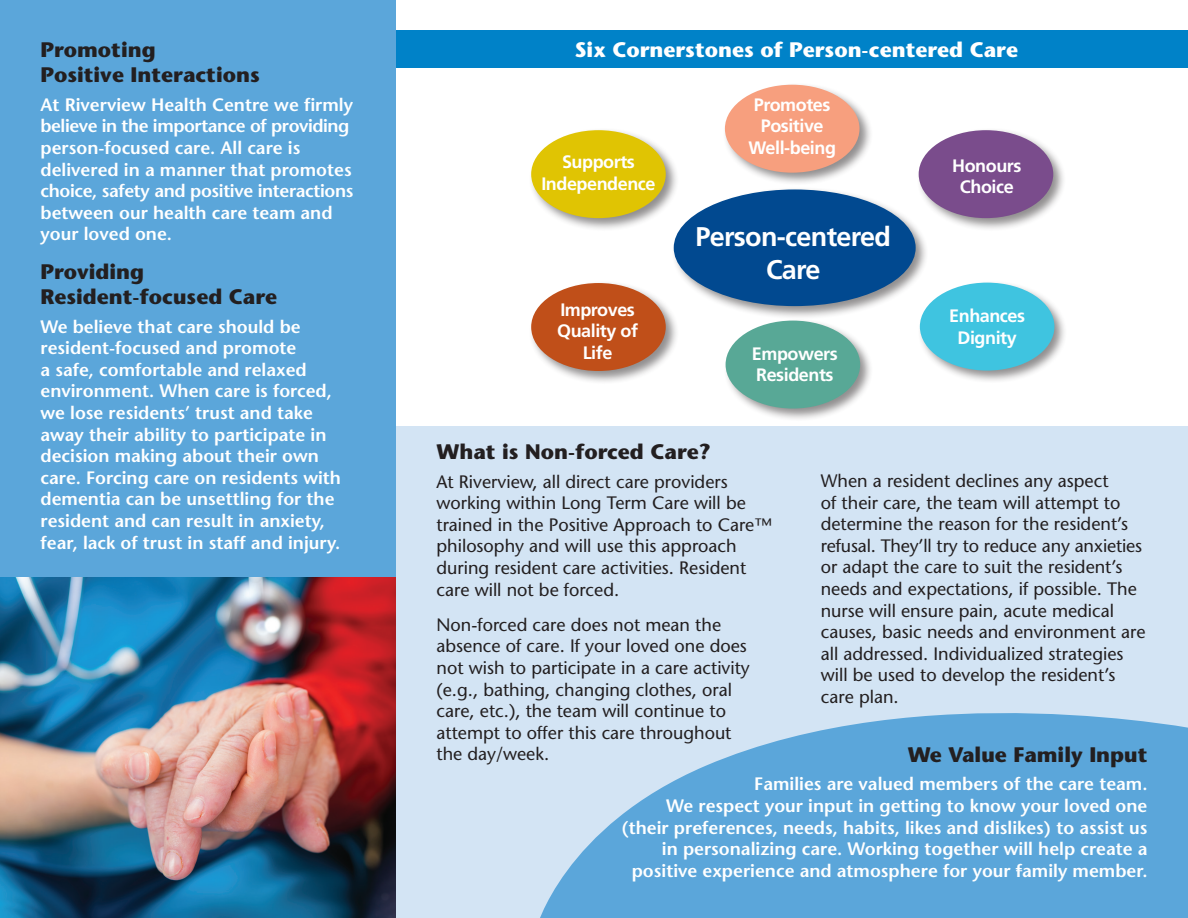
<style>
.page{position:relative;width:1188px;height:918px;background:#fff}
.page>*{position:absolute;margin:0;border:0;box-sizing:border-box;transform-origin:0 0}
.Chart_words{font:700 27px/32.4px "Frutiger";letter-spacing:-.025em;color:#fff;text-align:center}
.Subhead_Black{font:700 21px/25.2px "Stone Sans";color:#231f20}
.Subhead_Black-2{font:700 21px "Stone Sans";color:#fff}
.Copy-white{font:600 18px/21.6px "Stone Sans";color:#fff}
.Copy{font:18px/21.6px "Stone Sans";color:#231f20}
.Chart_words-2{font:700 18px/21.6px "Frutiger";letter-spacing:-.025em;color:#fff;text-align:center}
.Copy_samp_2{font:700 18px/21.6px "Frutiger";letter-spacing:-.025em;color:#fff;text-align:center}
</style>
<div class="page">
<div style="left:382px;top:30px;width:806px;height:38px;background:#0082c8"></div>
<div style="left:382px;top:427px;width:806px;height:491px;background:#d3e4f4"></div>
<div style="left:0;top:0;width:396px;height:918px;background:#5ba6da"></div>
<img style="left:0;top:577px;width:396px;height:341px">
<svg style="left:540px;top:713px;width:648px;height:205px;fill:#5ba6da"></svg>
<div style="left:671px;top:187px;width:258px;height:132px;background:#231f20;opacity:.5"></div>
<div style="left:674px;top:189px;width:242px;height:117px;background:#014990;border-radius:50%"></div>
<div style="left:722px;top:82px;width:151px;height:104px;background:#231f20;opacity:.5"></div>
<div style="left:725px;top:85px;width:135px;height:88px;background:#f79f7e;border-radius:50%"></div>
<div style="left:723px;top:318px;width:150px;height:104px;background:#231f20;opacity:.5"></div>
<div style="left:726px;top:321px;width:134px;height:88px;background:#58a896;border-radius:50%"></div>
<div style="left:916px;top:127px;width:150px;height:105px;background:#231f20;opacity:.5"></div>
<div style="left:919px;top:130px;width:134px;height:88px;background:#7a4c8c;border-radius:50%"></div>
<div style="left:917px;top:280px;width:151px;height:104px;background:#231f20;opacity:.5"></div>
<div style="left:920px;top:283px;width:134px;height:88px;background:#3fc4e0;border-radius:50%"></div>
<div style="left:528px;top:280px;width:151px;height:104px;background:#231f20;opacity:.5"></div>
<div style="left:531px;top:283px;width:135px;height:88px;background:#c04f19;border-radius:50%"></div>
<div style="left:528px;top:127px;width:151px;height:105px;background:#231f20;opacity:.5"></div>
<div style="left:531px;top:130px;width:135px;height:88px;background:#e0c403;border-radius:50%"></div>
<p class="Subhead_Black" style="left:40px;top:37px;width:221px">Promoting<br>Positive Interactions</p>
<p class="Copy-white" style="left:40px;top:94px;width:315px">At Riverview Health Centre we firmly believe in the importance of providing person-focused care. All care is delivered in a manner that promotes choice, safety and positive interactions between our health care team and your loved one.</p>
<p class="Subhead_Black" style="left:40px;top:259px;width:238px">Providing<br>Resident-focused Care</p>
<p class="Copy-white" style="left:40px;top:315px;width:302px">We believe that care should be resident-focused and promote<br>a safe, comfortable and relaxed environment. When care is forced, we lose residents’ trust and take away their ability to participate in decision making about their own care. Forcing care on residents with dementia can be unsettling for the resident and can result in anxiety, fear, lack of trust in staff and injury.</p>
<p class="Subhead_Black-2" style="left:575px;top:37px;width:445px">Six Cornerstones of Person-centered Care</p>
<p class="Copy_samp_2" style="left:541px;top:151px;width:116px">Supports<br>Independence</p>
<p class="Chart_words-2" style="left:557px;top:298px;width:82px">Improves<br>Quality of<br>Life</p>
<p class="Chart_words-2" style="left:748px;top:93px;width:89px">Promotes<br>Positive<br>Well-being</p>
<p class="Chart_words" style="left:695px;top:220px;width:197px">Person-centered<br>Care</p>
<p class="Chart_words-2" style="left:752px;top:342px;width:87px;text-align:left">Empowers<br>Residents</p>
<p class="Chart_words-2" style="left:952px;top:154px;width:71px">Honours<br>Choice</p>
<p class="Chart_words-2" style="left:949px;top:305px;width:77px">Enhances<br>Dignity</p>
<p class="Subhead_Black" style="left:436px;top:439px;width:276px">What is Non-forced Care?</p>
<p class="Copy" style="left:436px;top:470px;width:337px">At Riverview, all direct care providers working within Long Term Care will be trained in the Positive Approach to Care™ philosophy and will use this approach during resident care activities. Resident care will not be forced.</p>
<p class="Copy" style="left:436px;top:614px;width:315px">Non-forced care does not mean the absence of care. If your loved one does not wish to participate in a care activity (e.g., bathing, changing clothes, oral care, etc.), the team will continue to attempt to offer this care throughout the day/week.</p>
<p class="Copy" style="left:821px;top:470px;width:326px">When a resident declines any aspect<br>of their care, the team will attempt to determine the reason for the resident’s refusal. They’ll try to reduce any anxieties or adapt the care to suit the resident’s needs and expectations, if possible. The nurse will ensure pain, acute medical causes, basic needs and environment are all addressed. Individualized strategies will be used to develop the resident’s care plan.</p>
<p class="Subhead_Black" style="left:908px;top:742px;width:241px">We Value Family Input</p>
<p class="Copy-white" style="left:621px;top:773px;width:528px;text-align:right">Families are valued members of the care team.<br>We respect your input in getting to know your loved one (their preferences, needs, habits, likes and dislikes) to assist us in personalizing care. Working together will help create a positive experience and atmosphere for your family member.</p>
</div>
